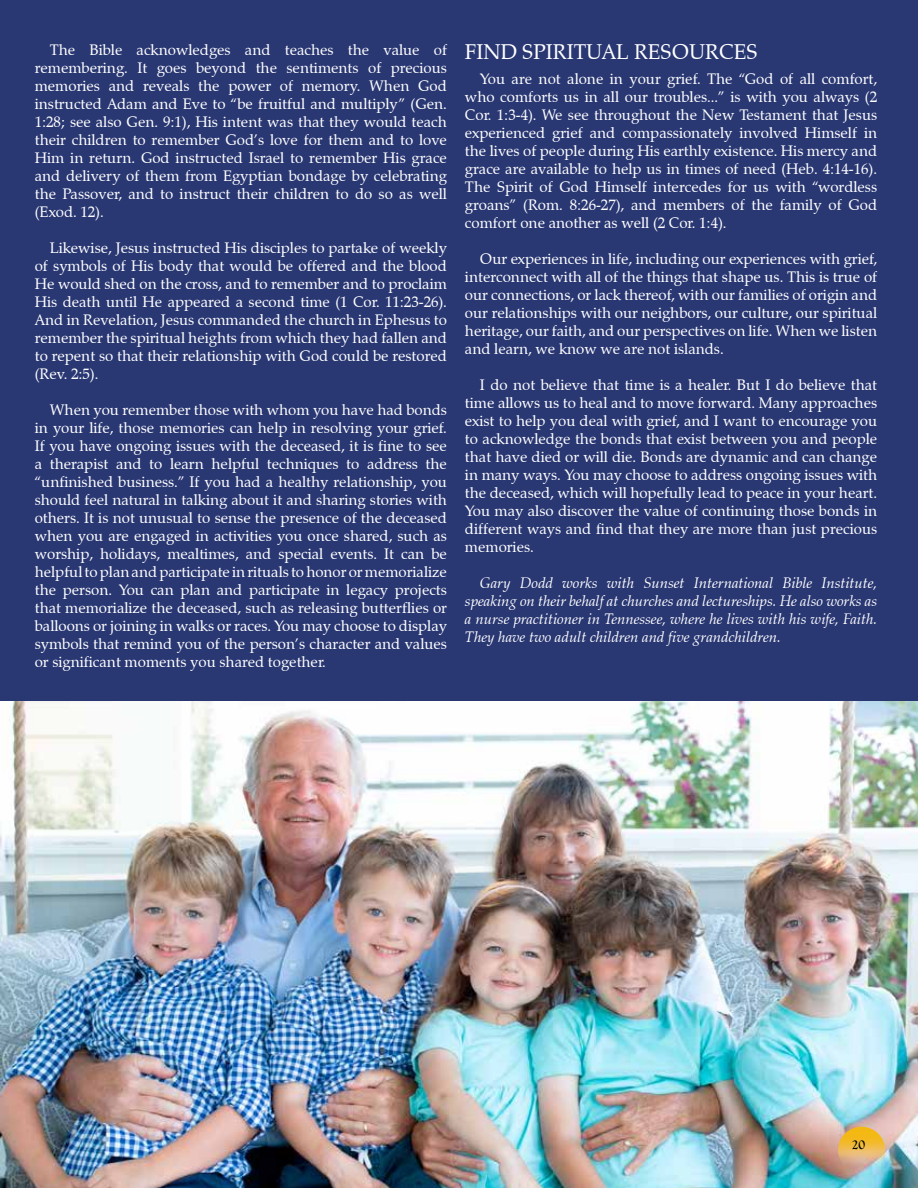
<style>
.page{position:relative;width:918px;height:1188px;background:#fff}
.page>*{position:absolute;margin:0;border:0;box-sizing:border-box;transform-origin:0 0}
.t1{font:21px "Zapf Calligraphic 801 BT";color:#fff}
.t2{font:15px/18px "Zapf Calligraphic 801 BT";color:#fff;text-align:justify}
.t3{font:italic 15px/18px "Zapf Calligraphic 801 BT";color:#fff;text-align:justify}
.t4{font:700 13.5px "Goudy Old Style T";color:#000}
</style>
<div class="page">
<div style="left:0;top:0;width:918px;height:702px;background:#293773"></div>
<img style="left:0;top:702px;width:918px;height:486px">
<svg style="left:838px;top:1127px;width:47px;height:37px;background:#e6b961"></svg>
<p class="t2" style="left:35px;top:40px;width:414px;text-indent:15px">The Bible acknowledges and teaches the value of remembering. It goes beyond the sentiments of precious memories and reveals the power of memory. When God instructed Adam and Eve to “be fruitful and multiply” (Gen.<br>1:28; see also Gen. 9:1), His intent was that they would teach their children to remember God’s love for them and to love Him in return. God instructed Israel to remember His grace and delivery of them from Egyptian bondage by celebrating the Passover, and to instruct their children to do so as well (Exod. 12).</p>
<p class="t2" style="left:35px;top:238px;width:414px;text-indent:15px">Likewise, Jesus instructed His disciples to partake of weekly of symbols of His body that would be offered and the blood He would shed on the cross, and to remember and to proclaim His death until He appeared a second time (1 Cor. 11:23-26).<br>And in Revelation, Jesus commanded the church in Ephesus to remember the spiritual heights from which they had fallen and to repent so that their relationship with God could be restored (Rev. 2:5).</p>
<p class="t2" style="left:35px;top:400px;width:414px;text-indent:15px">When you remember those with whom you have had bonds in your life, those memories can help in resolving your grief.<br>If you have ongoing issues with the deceased, it is fine to see a therapist and to learn helpful techniques to address the “unfinished business.” If you had a healthy relationship, you should feel natural in talking about it and sharing stories with others. It is not unusual to sense the presence of the deceased when you are engaged in activities you once shared, such as worship, holidays, mealtimes, and special events. It can be helpful to plan and participate in rituals to honor or memorialize the person. You can plan and participate in legacy projects that memorialize the deceased, such as releasing butterflies or balloons or joining in walks or races. You may choose to display symbols that remind you of the person’s character and values or significant moments you shared together.</p>
<h1 class="t1" style="left:465px;top:39px;width:294px">FIND SPIRITUAL RESOURCES</h1>
<p class="t2" style="left:465px;top:70px;width:414px;text-indent:15px">You are not alone in your grief. The “God of all comfort, who comforts us in all our troubles...” is with you always (2<br>Cor. 1:3-4). We see throughout the New Testament that Jesus experienced grief and compassionately involved Himself in the lives of people during His earthly existence. His mercy and grace are available to help us in times of need (Heb. 4:14-16).<br>The Spirit of God Himself intercedes for us with “wordless groans” (Rom. 8:26-27), and members of the family of God comfort one another as well (2 Cor. 1:4).</p>
<p class="t2" style="left:465px;top:250px;width:414px;text-indent:15px">Our experiences in life, including our experiences with grief, interconnect with all of the things that shape us. This is true of our connections, or lack thereof, with our families of origin and our relationships with our neighbors, our culture, our spiritual heritage, our faith, and our perspectives on life. When we listen and learn, we know we are not islands.</p>
<p class="t2" style="left:465px;top:376px;width:414px;text-indent:15px">I do not believe that time is a healer. But I do believe that time allows us to heal and to move forward. Many approaches exist to help you deal with grief, and I want to encourage you to acknowledge the bonds that exist between you and people that have died or will die. Bonds are dynamic and can change in many ways. You may choose to address ongoing issues with the deceased, which will hopefully lead to peace in your heart.<br>You may also discover the value of continuing those bonds in different ways and find that they are more than just precious memories.</p>
<p class="t3" style="left:465px;top:574px;width:414px;text-indent:15px">Gary Dodd works with Sunset International Bible Institute, speaking on their behalf at churches and lectureships. He also works as a nurse practitioner in Tennessee, where he lives with his wife, Faith.<br>They have two adult children and five grandchildren.</p>
<p class="t4" style="left:852px;top:1137px;width:15px">20</p>
</div>
